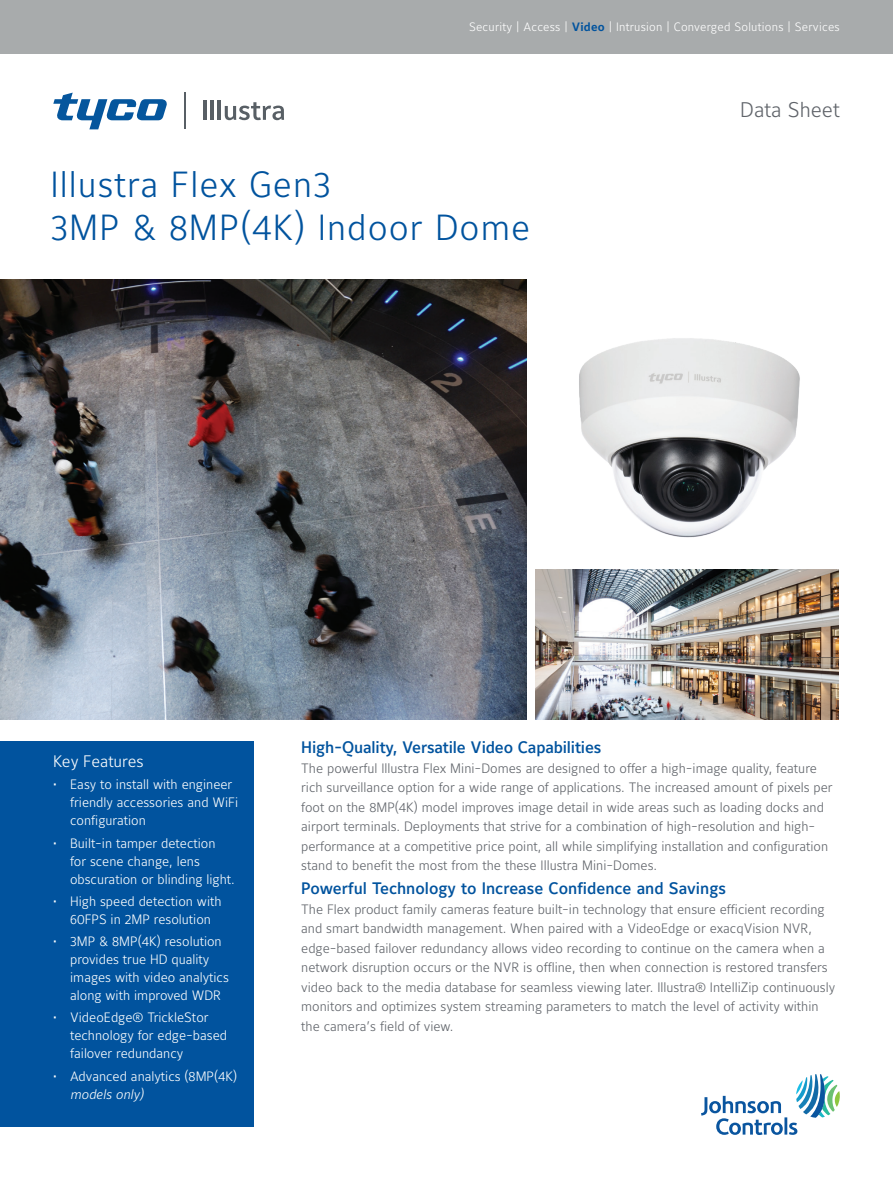
<style>
.page{position:relative;width:893px;height:1188px;background:#fff}
.page>*{position:absolute;margin:0;border:0;box-sizing:border-box;transform-origin:0 0}
.t1{font:300 36px/43.2px "Maurea Jci Lf ML";letter-spacing:.03em;color:#01539e}
.t2{font:300 21px "Maurea Jci Lf ML";color:#5f6369}
.t3{font:500 16.5px "Maurea Jci Lf ML";letter-spacing:-.01em;color:#01539e}
.t4{font:300 16.5px "Maurea Jci Lf ML";color:#fff}
.t5{font:300 13.5px/19.5px "Maurea Jci Lf ML";color:#5f6369}
.t6{font:300 13.5px/18px "Maurea Jci Lf ML";color:#fff}
.t7{font:italic 300 13.5px "Maurea Jci Lf ML";color:#fff}
.t8{font:300 12px "Maurea Jci Lf ML";letter-spacing:.02em;color:#fff}
.s1{font-weight:700;color:#01539e}
</style>
<div class="page">
<img style="left:0;top:280px;width:526px;height:440px">
<div style="left:0;top:0;width:893px;height:53px;background:#a8abac"></div>
<svg style="left:701px;top:1074px;width:139px;height:61px"></svg>
<hr style="left:204px;top:100px;width:3px;height:20px;background:#585f65">
<hr style="left:211px;top:100px;width:3px;height:20px;background:#585f65">
<hr style="left:218px;top:100px;width:3px;height:20px;background:#585f65">
<svg style="left:225px;top:102px;width:59px;height:18px"></svg>
<hr style="left:184px;top:92px;width:1px;height:37px;background:#585f65">
<svg style="left:53px;top:93px;width:114px;height:36px"></svg>
<div style="left:0;top:742px;width:254px;height:385px;background:#01539e"></div>
<img style="left:579px;top:338px;width:221px;height:200px">
<img style="left:536px;top:569px;width:303px;height:150px">
<p class="t8" style="left:469px;top:19px;width:372px">Security | Access | <span class="s1">Video</span> | Intrusion | Converged Solutions | Services</p>
<h1 class="t1" style="left:50px;top:162px;width:481px">Illustra Flex Gen3<br>3MP &amp; 8MP(4K) Indoor Dome</h1>
<h2 class="t2" style="left:740px;top:97px;width:101px">Data Sheet</h2>
<p class="t4" style="left:53px;top:751px;width:92px">Key Features</p>
<p class="t6" style="left:70px;top:775px;width:170px;text-indent:-17px">• Easy to install with engineer friendly accessories and WiFi configuration</p>
<p class="t6" style="left:70px;top:834px;width:166px;text-indent:-17px">• Built-in tamper detection for scene change, lens obscuration or blinding light.</p>
<p class="t6" style="left:53px;top:892px;width:170px;text-align:center">• High speed detection with<br>60FPS in 2MP resolution</p>
<p class="t6" style="left:70px;top:932px;width:160px;text-indent:-17px">• 3MP &amp; 8MP(4K) resolution provides true HD quality images with video analytics along with improved WDR</p>
<p class="t6" style="left:70px;top:1008px;width:159px;text-indent:-17px">• VideoEdge® TrickleStor technology for edge-based failover redundancy</p>
<p class="t6" style="left:53px;top:1067px;width:186px">• Advanced analytics (8MP(4K)</p>
<p class="t7" style="left:70px;top:1086px;width:75px">models only)</p>
<p class="t3" style="left:301px;top:738px;width:302px">High-Quality, Versatile Video Capabilities</p>
<p class="t5" style="left:301px;top:758px;width:533px">The powerful Illustra Flex Mini-Domes are designed to offer a high-image quality, feature rich surveillance option for a wide range of applications. The increased amount of pixels per foot on the 8MP(4K) model improves image detail in wide areas such as loading docks and airport terminals. Deployments that strive for a combination of high-resolution and high&shy;performance at a competitive price point, all while simplifying installation and configuration stand to benefit the most from the these Illustra Mini-Domes.</p>
<p class="t3" style="left:301px;top:879px;width:426px">Powerful Technology to Increase Confidence and Savings</p>
<p class="t5" style="left:301px;top:899px;width:536px">The Flex product family cameras feature built-in technology that ensure efficient recording and smart bandwidth management. When paired with a VideoEdge or exacqVision NVR, edge-based failover redundancy allows video recording to continue on the camera when a network disruption occurs or the NVR is offline, then when connection is restored transfers video back to the media database for seamless viewing later. Illustra® IntelliZip continuously monitors and optimizes system streaming parameters to match the level of activity within the camera’s field of view.</p>
</div>
